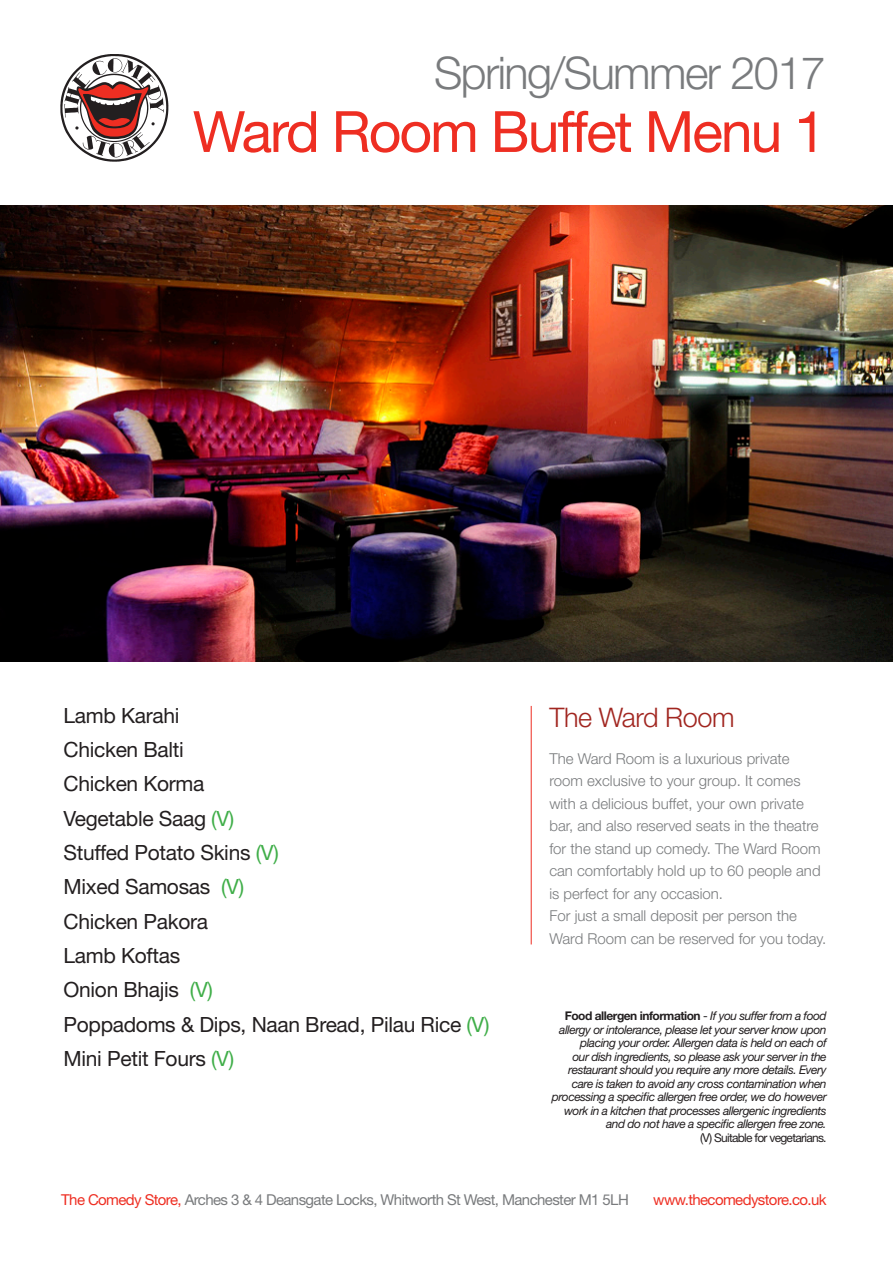
<style>
.page{position:relative;width:893px;height:1263px;background:#fff}
.page>*{position:absolute;margin:0;border:0;box-sizing:border-box;transform-origin:0 0}
.t1{font:57px "Helvetica Neue";letter-spacing:-.035em;color:#ee2e22}
.t2{font:300 45px "Helvetica Neue";letter-spacing:-.035em;color:#797b7d}
.t3{font:300 27px "Helvetica Neue";letter-spacing:-.015em;color:#a12620}
.t4{font:21px "Helvetica Neue";letter-spacing:-.015em;color:#231f20}
.t5{font:300 15px/22.5px "Helvetica Neue";color:#797b7d}
.t6{font:15px "Helvetica Neue";letter-spacing:-.04em;color:#797b7d}
.t7{font:15px "Helvetica Neue";letter-spacing:-.04em;color:#ee2e22}
.t8{font:italic 12px/13.5px "Helvetica Neue";letter-spacing:-.04em;color:#231f20;text-align:right}
.t9{font:12px "Helvetica Neue";letter-spacing:-.06em;color:#231f20}
.s1{color:#40ae49}
.s2{font-weight:700;font-style:normal}
.s3{font-style:normal}
.s4{color:#ee2e22}
</style>
<div class="page">
<img style="left:0;top:206px;width:893px;height:456px">
<svg style="left:60px;top:54px;width:108px;height:108px"></svg>
<hr style="left:531px;top:706px;width:1px;height:238px;background:#ee2e22">
<p class="t2" style="left:434px;top:46px;width:393px">Spring/Summer 2017</p>
<p class="t1" style="left:193px;top:98px;width:634px">Ward Room Buffet Menu 1</p>
<p class="t4" style="left:64px;top:703px;width:117px">Lamb Karahi</p>
<p class="t4" style="left:64px;top:737px;width:122px">Chicken Balti</p>
<p class="t4" style="left:64px;top:771px;width:142px">Chicken Korma</p>
<p class="t4" style="left:64px;top:806px;width:172px">Vegetable Saag <span class="s1">(V)</span></p>
<p class="t4" style="left:64px;top:840px;width:217px">Stuffed Potato Skins <span class="s1">(V)</span></p>
<p class="t4" style="left:64px;top:874px;width:182px">Mixed Samosas <span class="s1">(V)</span></p>
<p class="t4" style="left:64px;top:908px;width:146px">Chicken Pakora</p>
<p class="t4" style="left:64px;top:943px;width:118px">Lamb Koftas</p>
<p class="t4" style="left:64px;top:977px;width:151px">Onion Bhajis <span class="s1">(V)</span></p>
<p class="t4" style="left:64px;top:1011px;width:427px">Poppadoms &amp; Dips, Naan Bread, Pilau Rice <span class="s1">(V)</span></p>
<p class="t4" style="left:64px;top:1046px;width:172px">Mini Petit Fours <span class="s1">(V)</span></p>
<p class="t3" style="left:549px;top:701px;width:187px">The Ward Room</p>
<p class="t5" style="left:549px;top:747px;width:278px">The Ward Room is a luxurious private room exclusive to your group. It comes with a delicious buffet, your own private bar, and also reserved seats in the theatre for the stand up comedy. The Ward Room can comfortably hold up to 60 people and is perfect for any occasion.<br>For just a small deposit per person the Ward Room can be reserved for you today.</p>
<p class="t8" style="left:552px;top:1009px;width:276px"><span class="s2">Food allergen information</span> <span class="s3">-</span> If you suffer from a food allergy or intolerance, please let your server know upon placing your order. Allergen data is held on each of<br>our dish ingredients, so please ask your server in the restaurant should you require any more details. Every care is taken to avoid any cross contamination when processing a specific allergen free order, we do however work in a kitchen that processes allergenic ingredients and do not have a specific allergen free zone.</p>
<p class="t9" style="left:700px;top:1130px;width:128px">(V) Suitable for vegetarians.</p>
<p class="t6" style="left:61px;top:1191px;width:569px"><span class="s4">The Comedy Store,</span> Arches 3 &amp; 4 Deansgate Locks, Whitworth St West, Manchester M1 5LH</p>
<p class="t7" style="left:653px;top:1191px;width:175px">www.thecomedystore.co.uk</p>
</div>
